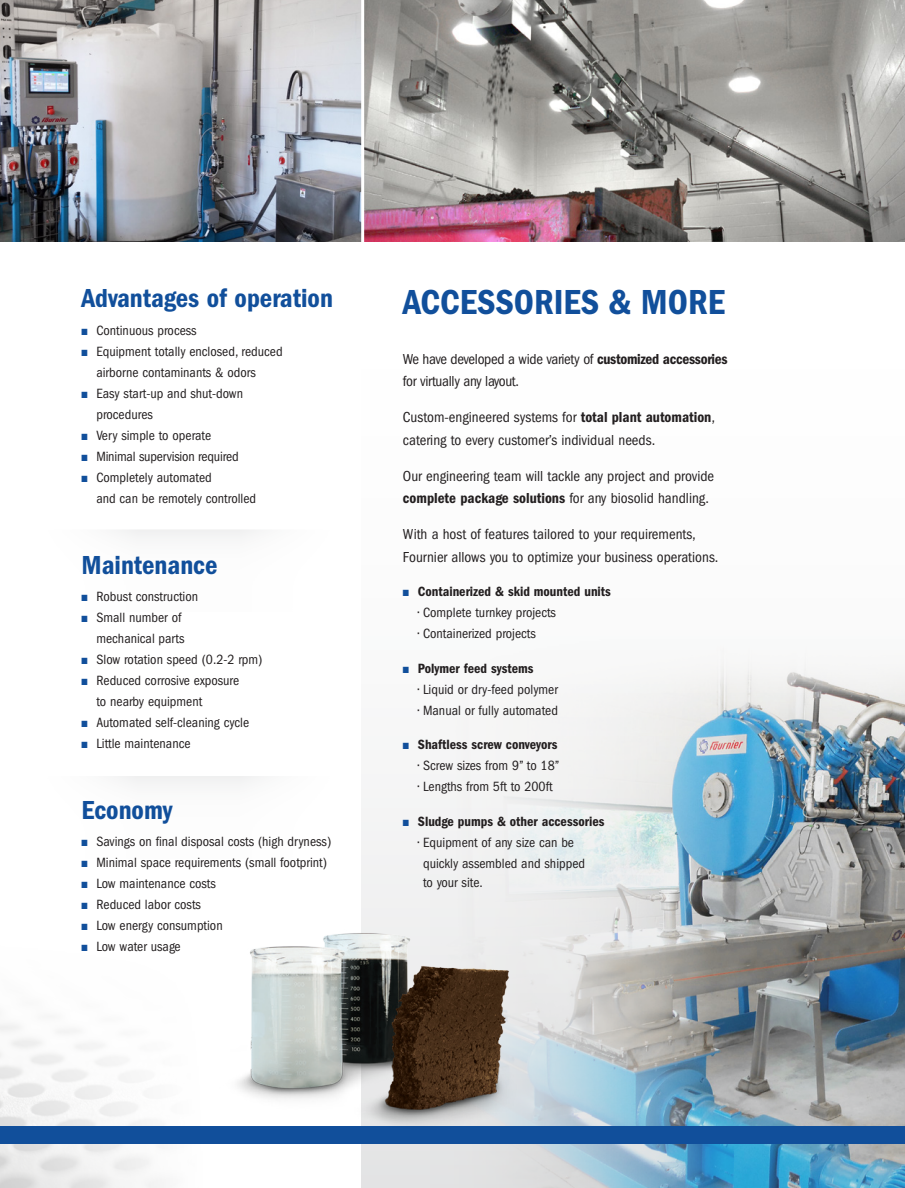
<style>
.page{position:relative;width:905px;height:1188px;background:#fff}
.page>*{position:absolute;margin:0;border:0;box-sizing:border-box;transform-origin:0 0}
.Petit_titre{font:600 condensed 36px "Franklin Gothic";color:#114f9b}
.STitre1{font:600 condensed 27px "Franklin Gothic";color:#114f9b}
.énumération{font:condensed 15px/22.5px "Franklin Gothic";color:#231f20}
.énumération-2{font:condensed 15px/22.5px "Franklin Gothic";letter-spacing:-.02em;color:#231f20}
.énumération-3{font:condensed 13.8px/21px "Franklin Gothic";color:#231f20}
.énumération-4{font:600 condensed 13.8px "Franklin Gothic";color:#231f20}
.s1{color:#114f9b}
.s2{font-weight:600}
</style>
<div class="page">
<img style="left:362px;top:659px;width:542px;height:529px">
<div style="left:0;top:1126px;width:904px;height:18px;background:#114f9b"></div>
<svg style="left:364px;top:0;width:540px;height:241px;background:#9e9795"></svg>
<img style="left:0;top:0;width:362px;height:241px">
<img style="left:180px;top:879px;width:338px;height:309px">
<p class="STitre1" style="left:81px;top:283px;width:253px">Advantages of operation</p>
<p class="énumération-3" style="left:81px;top:320px;width:117px"><span class="s1">■</span> Continuous process</p>
<p class="énumération-3" style="left:96px;top:341px;width:188px;text-indent:-15px"><span class="s1">■</span> Equipment totally enclosed, reduced airborne contaminants &amp; odors</p>
<p class="énumération-3" style="left:96px;top:383px;width:148px;text-indent:-15px"><span class="s1">■</span> Easy start-up and shut-down procedures</p>
<p class="énumération-3" style="left:81px;top:425px;width:131px"><span class="s1">■</span> Very simple to operate</p>
<p class="énumération-3" style="left:81px;top:446px;width:159px"><span class="s1">■</span> Minimal supervision required</p>
<p class="énumération-3" style="left:96px;top:467px;width:161px;text-indent:-15px"><span class="s1">■</span> Completely automated<br>and can be remotely controlled</p>
<p class="STitre1" style="left:81px;top:549px;width:138px">Maintenance</p>
<p class="énumération-3" style="left:81px;top:586px;width:118px"><span class="s1">■</span> Robust construction</p>
<p class="énumération-3" style="left:81px;top:607px;width:104px;text-align:right"><span class="s1">■</span> Small number of mechanical parts</p>
<p class="énumération-3" style="left:81px;top:649px;width:182px"><span class="s1">■</span> Slow rotation speed (0.2-2 rpm)</p>
<p class="énumération-3" style="left:96px;top:670px;width:144px;text-indent:-15px"><span class="s1">■</span> Reduced corrosive exposure to nearby equipment</p>
<p class="énumération-3" style="left:81px;top:712px;width:169px"><span class="s1">■</span> Automated self-cleaning cycle</p>
<p class="énumération-3" style="left:81px;top:733px;width:111px"><span class="s1">■</span> Little maintenance</p>
<p class="STitre1" style="left:81px;top:794px;width:93px">Economy</p>
<p class="énumération-3" style="left:81px;top:832px;width:251px"><span class="s1">■</span> Savings on final disposal costs (high dryness)</p>
<p class="énumération-3" style="left:81px;top:853px;width:247px"><span class="s1">■</span> Minimal space requirements (small footprint)</p>
<p class="énumération-3" style="left:81px;top:874px;width:136px"><span class="s1">■</span> Low maintenance costs</p>
<p class="énumération-3" style="left:81px;top:895px;width:121px"><span class="s1">■</span> Reduced labor costs</p>
<p class="énumération-3" style="left:81px;top:916px;width:143px"><span class="s1">■</span> Low energy consumption</p>
<p class="énumération-3" style="left:81px;top:937px;width:101px"><span class="s1">■</span> Low water usage</p>
<p class="Petit_titre" style="left:403px;top:282px;width:323px">ACCESSORIES &amp; MORE</p>
<p class="énumération-2" style="left:403px;top:348px;width:326px">We have developed a wide variety of <span class="s2">customized accessories </span>for virtually any layout.</p>
<p class="énumération" style="left:403px;top:406px;width:313px">Custom-engineered systems for <span class="s2">total plant automation</span>, catering to every customer’s individual needs.</p>
<p class="énumération" style="left:403px;top:465px;width:313px">Our engineering team will tackle any project and provide <span class="s2">complete package solutions</span> for any biosolid handling.</p>
<p class="énumération" style="left:403px;top:523px;width:317px">With a host of features tailored to your requirements,<br>Fournier allows you to optimize your business operations.</p>
<p class="énumération-4" style="left:403px;top:584px;width:209px"><span class="s1">■</span> Containerized &amp; skid mounted units</p>
<p class="énumération-3" style="left:418px;top:602px;width:140px">• Complete turnkey projects</p>
<p class="énumération-3" style="left:418px;top:623px;width:119px">• Containerized projects</p>
<p class="énumération-4" style="left:403px;top:660px;width:132px"><span class="s1">■</span> Polymer feed systems</p>
<p class="énumération-3" style="left:418px;top:679px;width:141px">• Liquid or dry-feed polymer</p>
<p class="énumération-3" style="left:418px;top:700px;width:141px">• Manual or fully automated</p>
<p class="énumération-4" style="left:403px;top:737px;width:156px"><span class="s1">■</span> Shaftless screw conveyors</p>
<p class="énumération-3" style="left:418px;top:755px;width:143px">• Screw sizes from 9’’ to 18’’</p>
<p class="énumération-3" style="left:418px;top:776px;width:136px">• Lengths from 5ft to 200ft</p>
<p class="énumération-4" style="left:403px;top:813px;width:203px"><span class="s1">■</span> Sludge pumps &amp; other accessories</p>
<p class="énumération-3" style="left:423px;top:832px;width:164px;text-indent:-5px">• Equipment of any size can be quickly assembled and shipped</p>
<p class="énumération-3" style="left:423px;top:872px;width:61px">to your site.</p>
</div>
